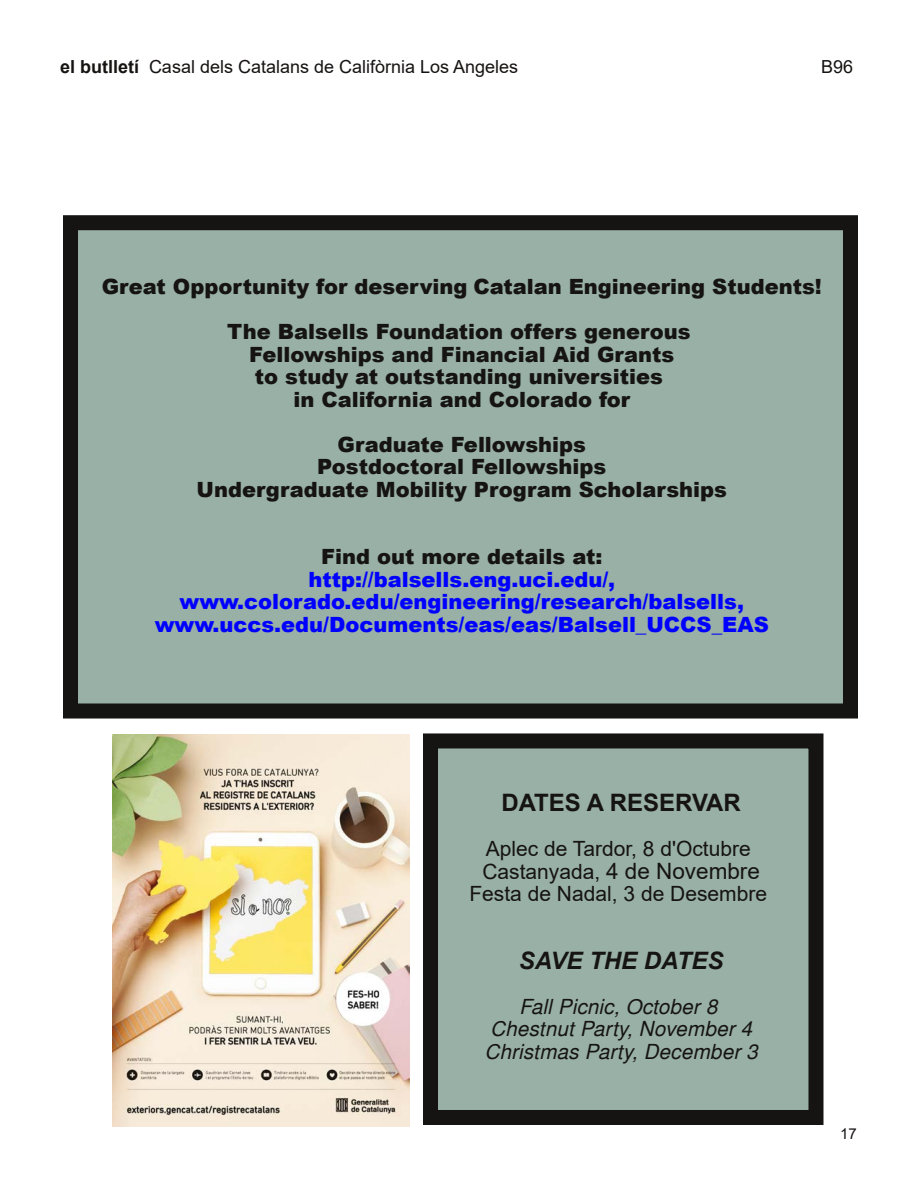
<style>
.page{position:relative;width:918px;height:1188px;background:#fff}
.page>*{position:absolute;margin:0;border:0;box-sizing:border-box;transform-origin:0 0}
.t1{font:700 24px "Arial";color:#161413}
.t2{font:italic 700 24px "Arial";color:#161413}
.t3{font:900 21px/22.5px "Arial";color:#161413;text-align:center}
.t4{font:900 21px/22.5px "Arial";color:#00f;text-align:center}
.t5{font:21px/22.5px "Arial";color:#161413;text-align:center}
.t6{font:italic 21px/22.5px "A030";color:#161413;text-align:center}
.t7{font:18px "Arial";color:#161413}
.t8{font:15px "Arial";color:#161413}
.s1{font-weight:700}
.s2{font-size:22.5px}
</style>
<div class="page">
<div style="left:431px;top:741px;width:385px;height:376px;background:#98b0a5"></div>
<div style="left:423px;top:733px;width:400px;height:392px;border:15px solid #161413"></div>
<div style="left:71px;top:223px;width:779px;height:488px;background:#98b0a5"></div>
<div style="left:63px;top:215px;width:795px;height:504px;border:15px solid #161413"></div>
<img style="left:113px;top:735px;width:296px;height:391px">
<p class="t7" style="left:60px;top:54px;width:460px"><span class="s1">el butlletí</span> Casal dels Catalans de Califòrnia Los Angeles</p>
<p class="t7" style="left:821px;top:54px;width:34px">B96</p>
<p class="t3" style="left:102px;top:264px;width:722px;line-height:45px">Great Opportunity for deserving Catalan Engineering Students!<br>The Balsells Foundation offers generous</p>
<p class="t3" style="left:249px;top:342px;width:427px">Fellowships and Financial Aid Grants to study at outstanding universities in California and Colorado for</p>
<p class="t3" style="left:197px;top:432px;width:532px">Graduate Fellowships<br>Postdoctoral Fellowships<br>Undergraduate Mobility Program Scholarships</p>
<p class="t3" style="left:321px;top:545px;width:283px">Find out more details at:</p>
<p class="t4" style="left:155px;top:567px;width:616px">http://balsells.eng.uci.edu/, www.colorado.edu/engineering/research/balsells, www.uccs.edu/Documents/eas/eas/Balsell_UCCS_EAS</p>
<p class="t1" style="left:501px;top:786px;width:241px">DATES A RESERVAR</p>
<p class="t5" style="left:469px;top:838px;width:299px">Aplec de Tardor, 8 d'Octubre<br>Castanyada, <span class="s2">4 de Novembre<br></span>Festa de Nadal, 3 de Desembre</p>
<p class="t2" style="left:519px;top:945px;width:206px">SAVE THE DATES</p>
<p class="t6" style="left:484px;top:995px;width:275px">Fall Picnic, October 8<br>Chestnut Party, November 4<br>Christmas Party, December 3</p>
<p class="t8" style="left:840px;top:1123px;width:18px">17</p>
</div>
